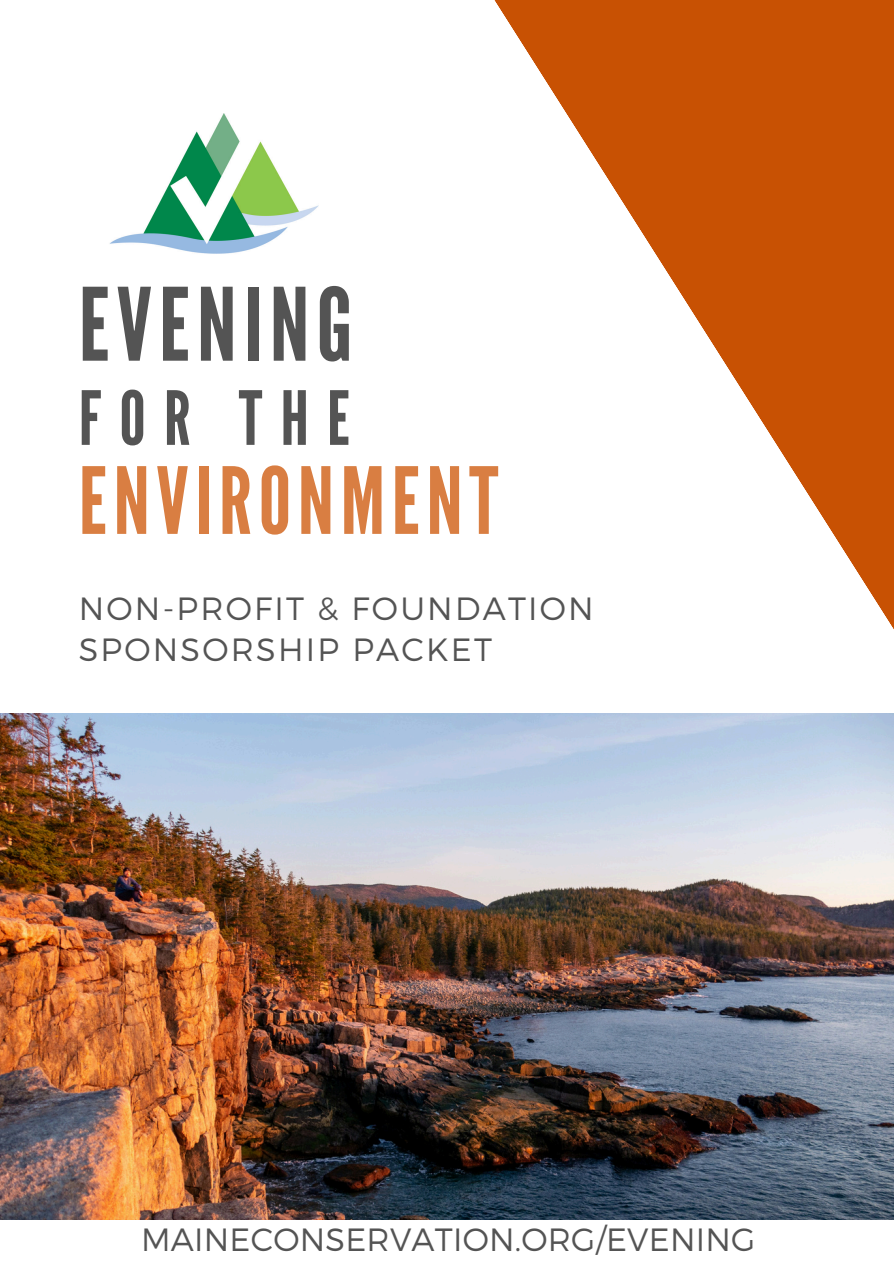
<style>
.page{position:relative;width:894px;height:1263px;background:#fff}
.page>*{position:absolute;margin:0;border:0;box-sizing:border-box;transform-origin:0 0}
.t1{font:100.65px "League Gothic";letter-spacing:.07em;color:#545454}
.t2{font:92.1px "League Gothic";letter-spacing:.07em;color:#d97e42}
.t3{font:74.4px "League Gothic";letter-spacing:.245em;color:#545454}
.t4{font:300 32.1px/41.5px "Montserrat";letter-spacing:.07em;color:#545454}
.t5{font:300 32.1px "Montserrat";letter-spacing:.005em;color:#545454}
</style>
<div class="page">
<img style="left:0;top:713px;width:893px;height:505px">
<img style="left:109px;top:113px;width:210px;height:141px">
<svg style="left:453px;top:0;width:440px;height:855px"></svg>
<h2 class="t1" style="left:79px;top:266px;width:275px">EVENING</h2>
<h1 class="t3" style="left:79px;top:375px;width:272px">FOR THE</h1>
<h1 class="t2" style="left:79px;top:447px;width:421px">ENVIRONMENT</h1>
<p class="t4" style="left:79px;top:586px;width:516px">NON-PROFIT &amp; FOUNDATION<br>SPONSORSHIP PACKET</p>
<p class="t5" style="left:141px;top:1218px;width:615px">MAINECONSERVATION.ORG/EVENING</p>
</div>
